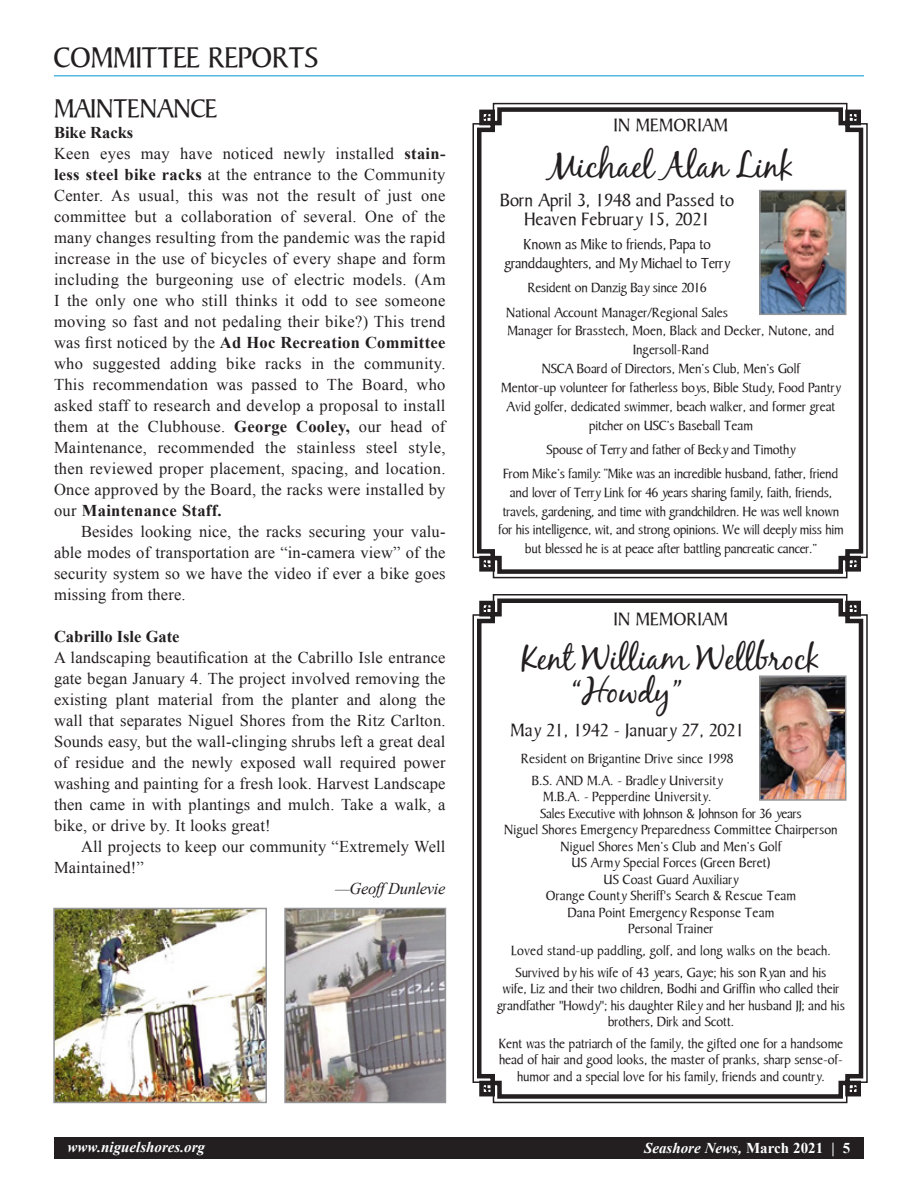
<style>
.page{position:relative;width:918px;height:1188px;background:#fff}
.page>*{position:absolute;margin:0;border:0;box-sizing:border-box;transform-origin:0 0}
.body_copy{font:35.25px "Black Jack";letter-spacing:-.01em;color:#231f20}
.body_copy-2{font:34.2px/33.6px "Black Jack";letter-spacing:-.01em;color:#231f20}
.t1{font:30px "Persuasion S Si";color:#231f20}
.Subheadhead{font:27px "Persuasion S Si";color:#231f20}
.body_copy-3{font:18.9px/18.9px "Persuasion S Si";letter-spacing:.01em;color:#231f20;text-align:center}
.no_indent{font:16.5px/21px "Times New Roman";letter-spacing:.015em;color:#231f20;text-align:justify}
.body_copy-4{font:16.5px/21px "Times New Roman";letter-spacing:.01em;color:#231f20;text-align:justify}
.Body_Subhead{font:700 16.5px "Times New Roman";color:#231f20}
.Byline{font:italic 16.5px "Times New Roman";letter-spacing:-.02em;color:#231f20}
.body_copy-5{font:15.3px/18.9px "Persuasion S Si";letter-spacing:-.01em;color:#231f20;text-align:center}
.t2{font:italic 700 15px "Times New Roman";color:#fff}
.body_copy-6{font:14.1px/18.9px "Persuasion S Si";color:#231f20;text-align:center}
.s1{font-weight:700}
.s2{font-style:normal}
</style>
<div class="page">
<div style="left:54px;top:1137px;width:810px;height:21px;background:#231f20"></div>
<hr style="left:54px;top:75px;width:810px;height:1px;background:#0095d0">
<img style="left:287px;top:911px;width:156px;height:189px">
<div style="left:284px;top:908px;width:162px;height:195px;border:2px solid #939598"></div>
<img style="left:56px;top:911px;width:208px;height:189px">
<div style="left:53px;top:908px;width:214px;height:195px;border:2px solid #939598"></div>
<svg style="left:472px;top:102px;width:396px;height:477px"></svg>
<svg style="left:475px;top:105px;width:391px;height:471px"></svg>
<img style="left:762px;top:193px;width:81px;height:119px">
<div style="left:759px;top:190px;width:87px;height:125px;border:2px solid #939598"></div>
<svg style="left:472px;top:594px;width:396px;height:510px"></svg>
<svg style="left:475px;top:596px;width:391px;height:505px"></svg>
<img style="left:762px;top:678px;width:81px;height:120px">
<div style="left:759px;top:675px;width:87px;height:126px;border:2px solid #939598"></div>
<p class="t1" style="left:54px;top:40px;width:266px">COMMITTEE REPORTS</p>
<p class="Subheadhead" style="left:54px;top:94px;width:165px">MAINTENANCE</p>
<p class="Body_Subhead" style="left:54px;top:121px;width:81px">Bike Racks</p>
<p class="no_indent" style="left:54px;top:143px;width:393px">Keen eyes may have noticed newly installed <span class="s1">stain&shy;less steel bike racks</span> at the entrance to the Community Center. As usual, this was not the result of just one committee but a collaboration of several. One of the many changes resulting from the pandemic was the rapid increase in the use of bicycles of every shape and form including the burgeoning use of electric models. (Am I the only one who still thinks it odd to see someone moving so fast and not pedaling their bike?) This trend was first noticed by the <span class="s1">Ad Hoc Recreation Committee </span>who suggested adding bike racks in the community.<br>This recommendation was passed to The Board, who asked staff to research and develop a proposal to install them at the Clubhouse. <span class="s1">George Cooley,</span> our head of Maintenance, recommended the stainless steel style, then reviewed proper placement, spacing, and location.<br>Once approved by the Board, the racks were installed by our <span class="s1">Maintenance Staff.</span></p>
<p class="body_copy-4" style="left:54px;top:521px;width:393px;text-indent:27px">Besides looking nice, the racks securing your valu&shy;able modes of transportation are “in-camera view” of the security system so we have the video if ever a bike goes missing from there.</p>
<p class="Body_Subhead" style="left:54px;top:625px;width:127px">Cabrillo Isle Gate</p>
<p class="no_indent" style="left:54px;top:647px;width:393px">A landscaping beautification at the Cabrillo Isle entrance gate began January 4. The project involved removing the existing plant material from the planter and along the wall that separates Niguel Shores from the Ritz Carlton.<br>Sounds easy, but the wall-clinging shrubs left a great deal of residue and the newly exposed wall required power washing and painting for a fresh look. Harvest Landscape then came in with plantings and mulch. Take a walk, a bike, or drive by. It looks great!</p>
<p class="body_copy-4" style="left:54px;top:836px;width:393px;text-indent:27px">All projects to keep our community “Extremely Well<br>Maintained!”</p>
<p class="Byline" style="left:335px;top:877px;width:112px">—Geoff Dunlevie</p>
<p class="body_copy-3" style="left:614px;top:116px;width:116px">IN MEMORIAM</p>
<p class="body_copy" style="left:548px;top:144px;width:247px">Michael Alan Link</p>
<p class="body_copy-3" style="left:500px;top:192px;width:236px">Born April 3, 1948 and Passed to<br>Heaven February 15, 2021</p>
<p class="body_copy-5" style="left:504px;top:236px;width:227px">Known as Mike to friends, Papa to granddaughters, and My Michael to Terry</p>
<p class="body_copy-6" style="left:528px;top:279px;width:180px">Resident on Danzig Bay since 2016</p>
<p class="body_copy-6" style="left:506px;top:303px;width:223px">National Account Manager/Regional Sales</p>
<p class="body_copy-6" style="left:508px;top:322px;width:328px">Manager for Brasstech, Moen, Black and Decker, Nutone, and</p>
<p class="body_copy-6" style="left:633px;top:341px;width:77px">Ingersoll-Rand</p>
<p class="body_copy-6" style="left:542px;top:360px;width:260px">NSCA Board of Directors, Men’s Club, Men’s Golf</p>
<p class="body_copy-6" style="left:501px;top:378px;width:341px">Mentor-up volunteer for fatherless boys, Bible Study, Food Pantry</p>
<p class="body_copy-6" style="left:507px;top:397px;width:330px">Avid golfer, dedicated swimmer, beach walker, and former great pitcher on USC’s Baseball Team</p>
<p class="body_copy-6" style="left:547px;top:440px;width:250px">Spouse of Terry and father of Becky and Timothy</p>
<p class="body_copy-6" style="left:498px;top:464px;width:347px">From Mike’s family: “Mike was an incredible husband, father, friend and lover of Terry Link for 46 years sharing family, faith, friends, travels, gardening, and time with grandchildren. He was well known for his intelligence, wit, and strong opinions. We will deeply miss him but blessed he is at peace after battling pancreatic cancer.”</p>
<p class="body_copy-3" style="left:614px;top:610px;width:116px">IN MEMORIAM</p>
<p class="body_copy-2" style="left:572px;top:640px;width:250px;text-indent:-50px">Kent William Wellbrock “Howdy”</p>
<p class="body_copy-3" style="left:510px;top:721px;width:235px">May 21, 1942 - January 27, 2021</p>
<p class="body_copy-6" style="left:521px;top:749px;width:214px">Resident on Brigantine Drive since 1998</p>
<p class="body_copy-6" style="left:532px;top:771px;width:192px">B.S. AND M.A. - Bradley University</p>
<p class="body_copy-6" style="left:543px;top:788px;width:170px">M.B.A. - Pepperdine University.</p>
<p class="body_copy-6" style="left:540px;top:804px;width:263px">Sales Executive with Johnson &amp; Johnson for 36 years</p>
<p class="body_copy-6" style="left:504px;top:821px;width:335px">Niguel Shores Emergency Preparedness Committee Chairperson</p>
<p class="body_copy-6" style="left:561px;top:837px;width:222px">Niguel Shores Men’s Club and Men’s Golf</p>
<p class="body_copy-6" style="left:572px;top:854px;width:200px">US Army Special Forces (Green Beret)</p>
<p class="body_copy-6" style="left:604px;top:870px;width:136px">US Coast Guard Auxiliary</p>
<p class="body_copy-6" style="left:546px;top:887px;width:252px">Orange County Sheriff's Search &amp; Rescue Team</p>
<p class="body_copy-6" style="left:568px;top:903px;width:208px">Dana Point Emergency Response Team</p>
<p class="body_copy-6" style="left:629px;top:920px;width:86px">Personal Trainer</p>
<p class="body_copy-6" style="left:511px;top:941px;width:321px">Loved stand-up paddling, golf, and long walks on the beach.</p>
<p class="body_copy-6" style="left:497px;top:964px;width:349px;line-height:16.5px">Survived by his wife of 43 years, Gaye; his son Ryan and his<br>wife, Liz and their two children, Bodhi and Griffin who called their grandfather "Howdy"; his daughter Riley and her husband JJ; and his brothers, Dirk and Scott.</p>
<p class="body_copy-6" style="left:499px;top:1036px;width:346px;line-height:16.5px">Kent was the patriarch of the family, the gifted one for a handsome head of hair and good looks, the master of pranks, sharp sense-of&shy;humor and a special love for his family, friends and country.</p>
<p class="t2" style="left:68px;top:1137px;width:139px">www.niguelshores.org</p>
<p class="t2" style="left:644px;top:1138px;width:208px">Seashore News, <span class="s2">March 2021 | 5</span></p>
</div>
